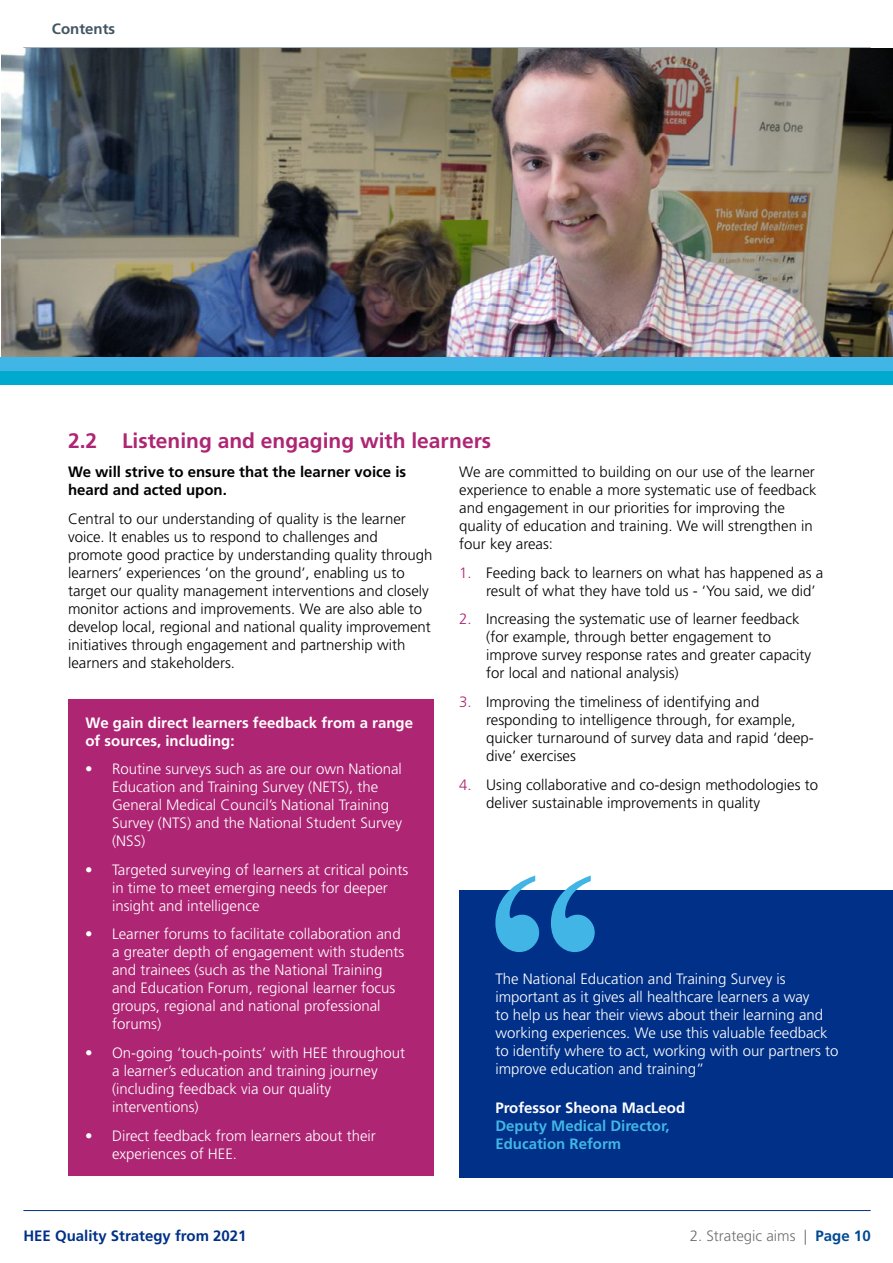
<style>
.page{position:relative;width:893px;height:1263px;background:#fff}
.page>*{position:absolute;margin:0;border:0;box-sizing:border-box;transform-origin:0 0}
.Intro_Paragraph{font:700 21px "Frutiger LT Std";color:#ae2573}
.Body_Copy{font:300 15px/18px "Frutiger LT Std";color:#000}
.Body_Copy-2{font:300 15px/18px "Frutiger LT Std";color:#fff}
.Intro_Paragraph-2{font:700 15px/18px "Frutiger LT Std";color:#000}
.t1{font:700 15px/18px "Frutiger LT Std";color:#41b6e6}
.Body_Copy-3{font:700 15px/18px "Frutiger LT Std";color:#fff}
.t2{font:700 15px "Frutiger LT Std";color:#003087}
.t3{font:300 15px "Frutiger LT Std";color:#706f6f}
.t4{font:700 15px "Frutiger";color:#425563}
.s1{color:#ae2573}
.s2{color:#fff}
.s3{font-weight:700;color:#004a93}
</style>
<div class="page">
<hr style="left:23px;top:1210px;width:848px;height:1px;background:#003087">
<div style="left:68px;top:699px;width:366px;height:477px;background:#ae2573"></div>
<img style="left:1px;top:48px;width:892px;height:309px">
<div style="left:0;top:357px;width:893px;height:14px;background:#41b6e6"></div>
<div style="left:0;top:371px;width:893px;height:14px;background:#00a9ce"></div>
<div style="left:459px;top:891px;width:434px;height:287px;background:#003087"></div>
<svg style="left:495px;top:875px;width:100px;height:77px"></svg>
<p class="t4" style="left:52px;top:20px;width:65px">Contents</p>
<p class="Intro_Paragraph" style="left:68px;top:429px;width:425px">2.2 Listening and engaging with learners</p>
<p class="Intro_Paragraph-2" style="left:68px;top:463px;width:340px">We will strive to ensure that the learner voice is heard and acted upon.</p>
<p class="Body_Copy" style="left:68px;top:510px;width:366px">Central to our understanding of quality is the learner voice. It enables us to respond to challenges and promote good practice by understanding quality through learners’ experiences ‘on the ground’, enabling us to target our quality management interventions and closely monitor actions and improvements. We are also able to develop local, regional and national quality improvement initiatives through engagement and partnership with learners and stakeholders.</p>
<p class="Body_Copy" style="left:459px;top:463px;width:359px">We are committed to building on our use of the learner experience to enable a more systematic use of feedback and engagement in our priorities for improving the quality of education and training. We will strengthen in four key areas:</p>
<p class="Body_Copy" style="left:486px;top:564px;width:339px;text-indent:-27px"><span class="s1">1.</span> Feeding back to learners on what has happened as a result of what they have told us - ‘You said, we did’</p>
<p class="Body_Copy" style="left:486px;top:610px;width:327px;text-indent:-27px"><span class="s1">2.</span> Increasing the systematic use of learner feedback (for example, through better engagement to improve survey response rates and greater capacity for local and national analysis)</p>
<p class="Body_Copy" style="left:486px;top:693px;width:329px;text-indent:-27px"><span class="s1">3.</span> Improving the timeliness of identifying and responding to intelligence through, for example, quicker turnaround of survey data and rapid ‘deep&shy;dive’ exercises</p>
<p class="Body_Copy" style="left:486px;top:776px;width:333px;text-indent:-27px"><span class="s1">4.</span> Using collaborative and co-design methodologies to deliver sustainable improvements in quality</p>
<p class="Body_Copy-3" style="left:85px;top:713px;width:329px">We gain direct learners feedback from a range of sources, including:</p>
<p class="Body_Copy-2" style="left:112px;top:760px;width:292px;text-indent:-27px">• Routine surveys such as are our own National Education and Training Survey (NETS), the General Medical Council’s National Training Survey (NTS) and the National Student Survey (NSS)</p>
<p class="Body_Copy-2" style="left:112px;top:861px;width:298px;text-indent:-27px">• Targeted surveying of learners at critical points in time to meet emerging needs for deeper insight and intelligence</p>
<p class="Body_Copy-2" style="left:112px;top:925px;width:294px;text-indent:-27px">• Learner forums to facilitate collaboration and a greater depth of engagement with students and trainees (such as the National Training and Education Forum, regional learner focus groups, regional and national professional forums)</p>
<p class="Body_Copy-2" style="left:112px;top:1044px;width:295px;text-indent:-27px">• On-going ‘touch-points’ with HEE throughout a learner’s education and training journey (including feedback via our quality interventions)</p>
<p class="Body_Copy-2" style="left:112px;top:1127px;width:265px;text-indent:-27px">• Direct feedback from learners about their experiences of HEE.</p>
<p class="Body_Copy-2" style="left:495px;top:970px;width:345px">The National Education and Training Survey is important as it gives all healthcare learners a way<br>to help us hear their views about their learning and working experiences. We use this valuable feedback to identify where to act, working with our partners to improve education and training”</p>
<p class="t1" style="left:495px;top:1099px;width:191px"><span class="s2">Professor Sheona MacLeod<br></span>Deputy Medical Director,<br>Education Reform</p>
<p class="t2" style="left:23px;top:1227px;width:225px">HEE Quality Strategy from 2021</p>
<p class="t3" style="left:690px;top:1227px;width:182px">2. Strategic aims | <span class="s3">Page 10</span></p>
</div>
